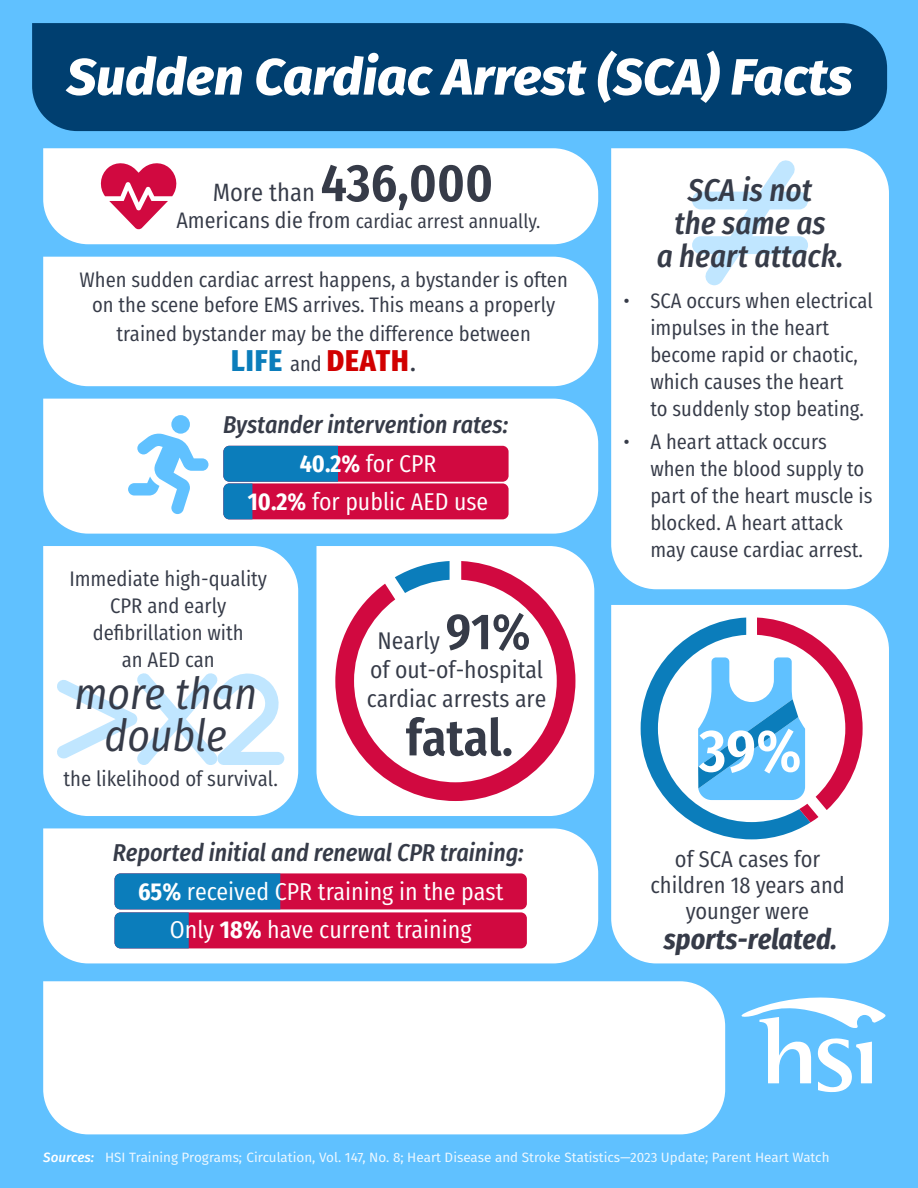
<style>
.page{position:relative;width:918px;height:1188px;background:#60c1ff}
.page>*{position:absolute;margin:0;border:0;box-sizing:border-box;transform-origin:0 0}
.t1{font:600 59.7px "Fira Sans Condensed";color:#fff}
.t2{font:italic 800 51px "Fira Sans";color:#fff}
.t3{font:600 50.85px "Fira Sans Condensed";color:#363b48}
.t4{font:italic 44.4px/42.2px "Fira Sans Condensed";color:#363b48;text-align:center}
.t5{font:italic 500 31.5px/33px "Fira Sans Condensed";color:#363b48;text-align:center}
.t6{font:800 30px "Fira Sans Condensed";letter-spacing:.03em;color:#d10000}
.t7{font:italic 700 28.35px "Fira Sans Condensed";color:#363b48}
.t8{font:25.05px "Fira Sans Condensed";color:#363b48}
.t9{font:24.3px/38.5px "Fira Sans Condensed";color:#fff;text-align:center}
.t10{font:italic 500 24.3px/38.4px "Fira Sans Condensed";color:#363b48;text-align:center}
.t11{font:24.15px/29px "Fira Sans Condensed";color:#363b48;text-align:center}
.t12{font:22.95px/25.7px "Fira Sans Condensed";color:#363b48;text-align:center}
.t13{font:21.15px/26.7px "Fira Sans Condensed";color:#363b48;text-align:center}
.t14{font:21px/27px "Fira Sans Condensed";color:#363b48}
.t15{font:19.8px "Fira Sans Condensed";color:#363b48}
.t16{font:13.5px "Fira Sans";color:rgb(255 255 255/.88)}
.s1{font-weight:600;font-size:52.8px}
.s2{font-size:22.35px}
.s3{color:#0b7dbb}
.s4{font-weight:400;font-size:21px;color:#363b48}
.s5{font-weight:400;color:#363b48}
.s6{font-weight:700;font-style:normal;color:#fff}
.s7{font-weight:400;font-style:normal;color:#fff}
.s8{font-weight:600;font-size:50.85px}
.s9{font-weight:500;font-style:italic;color:#363b48}
.s10{font-weight:700}
.s11{font-weight:500;font-style:italic;color:#fff}
</style>
<div class="page">
<div style="left:32px;top:23px;width:855px;height:108px;background:#003f70"></div>
<div style="left:43px;top:148px;width:555px;height:96px;background:#fff"></div>
<svg style="left:99px;top:161px;width:80px;height:69px"></svg>
<div style="left:43px;top:399px;width:555px;height:135px;background:#fff"></div>
<div style="left:223px;top:483px;width:286px;height:36px;background:#d10940;border-radius:6px"></div>
<div style="left:223px;top:446px;width:286px;height:36px;background:#d10940;border-radius:6px"></div>
<svg style="left:223px;top:446px;width:115px;height:73px"></svg>
<div style="left:171px;top:415px;width:19px;height:19px;background:#60c1ff;border-radius:50%"></div>
<svg style="left:128px;top:434px;width:80px;height:80px"></svg>
<svg style="left:317px;top:546px;width:277px;height:270px;fill:#fff"></svg>
<svg style="left:335px;top:561px;width:240px;height:240px;fill:#fff"></svg>
<svg style="left:395px;top:561px;width:55px;height:32px"></svg>
<div style="left:43px;top:546px;width:255px;height:270px;background:#fff"></div>
<div style="left:611px;top:148px;width:278px;height:441px;background:#fff"></div>
<svg style="left:692px;top:160px;width:116px;height:125px"></svg>
<div style="left:611px;top:605px;width:278px;height:358px;background:#fff"></div>
<svg style="left:641px;top:618px;width:57px;height:221px;fill:#fff"></svg>
<svg style="left:698px;top:618px;width:165px;height:221px"></svg>
<div style="left:43px;top:257px;width:555px;height:129px;background:#fff"></div>
<svg style="left:741px;top:997px;width:145px;height:95px"></svg>
<div style="left:43px;top:981px;width:682px;height:153px;background:#fff"></div>
<div style="left:43px;top:828px;width:555px;height:135px;background:#fff"></div>
<div style="left:115px;top:912px;width:412px;height:36px;background:#d10940;border-radius:6px"></div>
<div style="left:115px;top:873px;width:412px;height:36px;background:#d10940;border-radius:6px"></div>
<svg style="left:115px;top:873px;width:165px;height:75px"></svg>
<div style="left:56px;top:673px;width:228px;height:92px;background:#fff"></div>
<h2 class="t2" style="left:67px;top:32px;width:787px">Sudden Cardiac Arrest (SCA) Facts</h2>
<p class="t8" style="left:213px;top:169px;width:282px">More than <span class="s1">436,000</span></p>
<p class="t15" style="left:176px;top:203px;width:366px"><span class="s2">Americans die from</span> cardiac arrest annually.</p>
<p class="t14" style="left:80px;top:265px;width:490px;line-height:25.2px;text-align:center">When sudden cardiac arrest happens, a bystander is often on the scene before EMS arrives. This means a properly</p>
<p class="t14" style="left:117px;top:318px;width:416px">trained bystander may be the difference between</p>
<h3 class="t6" style="left:231px;top:333px;width:186px"><span class="s3">LIFE</span> <span class="s4">and</span> DEATH<span class="s5">.</span></h3>
<p class="t10" style="left:223px;top:406px;width:287px">Bystander intervention rates:<br><span class="s6">40.2%</span> <span class="s7">for CPR<br></span><span class="s6">10.2%</span> <span class="s7">for public AED use</span></p>
<p class="t13" style="left:69px;top:563px;width:199px">Immediate high-quality<br>CPR and early defibrillation with<br>an AED can</p>
<h3 class="t4" style="left:74px;top:672px;width:184px">more than double</h3>
<p class="t13" style="left:64px;top:763px;width:216px">the likelihood of survival.</p>
<p class="t11" style="left:367px;top:624px;width:181px">Nearly <span class="s8">91%<br></span>of out-of-hospital cardiac arrests are</p>
<h3 class="t3" style="left:406px;top:691px;width:109px">fatal.</h3>
<p class="t9" style="left:113px;top:831px;width:412px"><span class="s9">Reported initial and renewal CPR training:<br></span><span class="s10">65%</span> received CPR training in the past<br>Only <span class="s10">18%</span> have current training</p>
<h3 class="t5" style="left:657px;top:174px;width:188px">SCA is not<br>the same as<br>a heart attack.</h3>
<p class="t14" style="left:650px;top:285px;width:224px;text-indent:-27px">• SCA occurs when electrical impulses in the heart become rapid or chaotic, which causes the heart<br>to suddenly stop beating.</p>
<p class="t14" style="left:650px;top:426px;width:224px;text-indent:-27px">• A heart attack occurs when the blood supply to part of the heart muscle is blocked. A heart attack may cause cardiac arrest.</p>
<h1 class="t1" style="left:699px;top:696px;width:104px">39%</h1>
<p class="t12" style="left:650px;top:844px;width:196px">of SCA cases for children 18 years and younger were</p>
<h3 class="t7" style="left:664px;top:919px;width:175px">sports-related.</h3>
<p class="t16" style="left:43px;top:1148px;width:788px"><span class="s11">Sources:</span> HSI Training Programs; Circulation, Vol. 147, No. 8; Heart Disease and Stroke Statistics—2023 Update; Parent Heart Watch</p>
</div>
